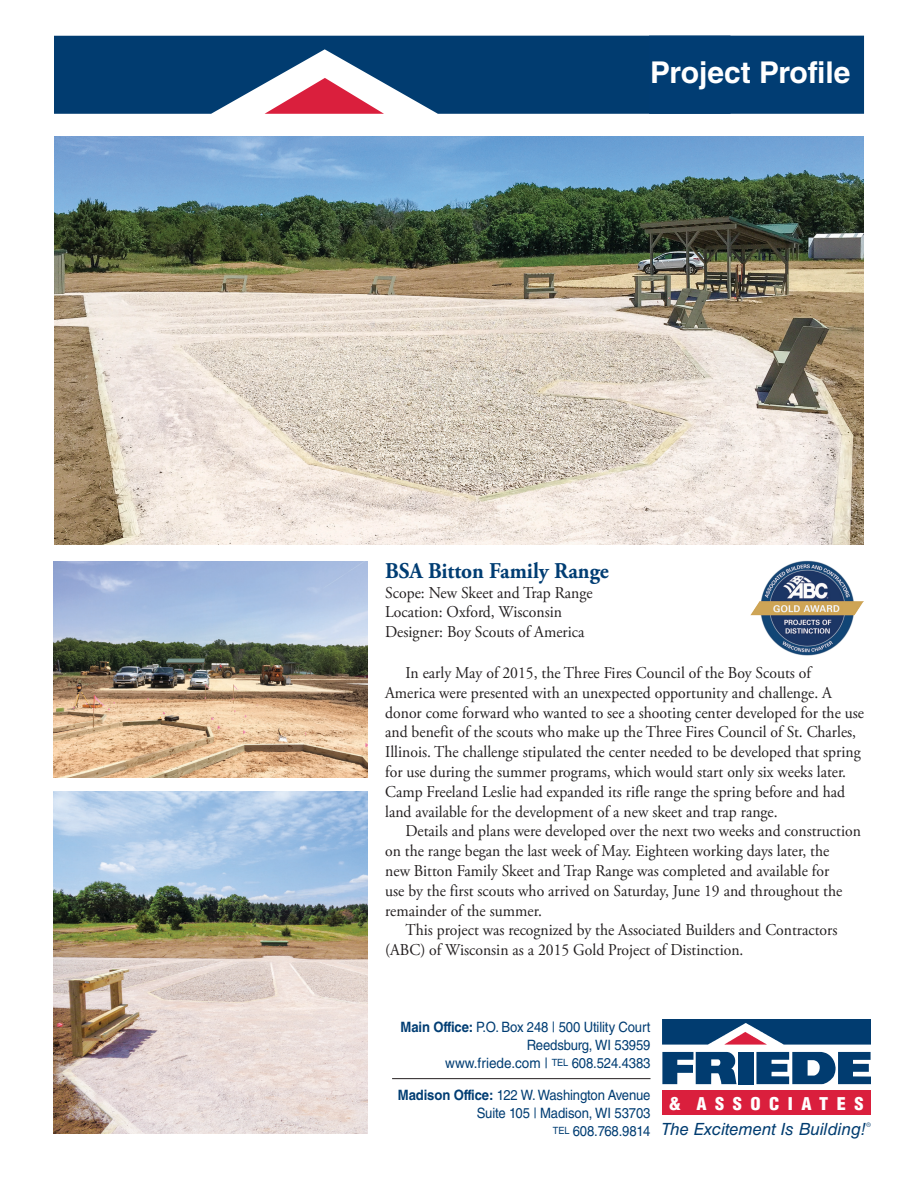
<style>
.page{position:relative;width:918px;height:1188px;background:#fff}
.page>*{position:absolute;margin:0;border:0;box-sizing:border-box;transform-origin:0 0}
.t1{font:700 30px "Helvetica LT Std";color:#fff}
.Heading{font:700 22.5px "Adobe Garamond Pro";color:#013d73;scale:.95 1}
.t2{font:900 condensed 17.1px "Helvetica LT Std";letter-spacing:.46em;color:#fff;scale:1.07 1}
.t3{font:italic 16.8px "Helvetica LT Std";color:#013c70}
.Text{font:16.5px/19.8px "Adobe Garamond Pro";color:#231f20;scale:.95 1}
.Headline{font:14.25px/18px "Helvetica LT Std";letter-spacing:-.01em;color:#013d73;text-align:right;scale:.92 1}
.Headline-2{font:14.25px "Helvetica LT Std";letter-spacing:-.01em;color:#013d73;scale:.95 1}
.s1{font-weight:700}
.s2{font-size:10.05px}
</style>
<div class="page">
<svg style="left:54px;top:36px;width:595px;height:78px;background:#28517e"></svg>
<div style="left:649px;top:36px;width:215px;height:78px;background:#013d73;border:2px solid #013d73"></div>
<img style="left:54px;top:136px;width:810px;height:408px">
<img style="left:54px;top:561px;width:314px;height:216px">
<img style="left:53px;top:792px;width:314px;height:342px">
<img style="left:750px;top:560px;width:114px;height:96px">
<div style="left:662px;top:1091px;width:209px;height:24px;background:#da1f3d"></div>
<svg style="left:662px;top:1020px;width:209px;height:25px;background:#2b527e"></svg>
<svg style="left:662px;top:1052px;width:75px;height:32px"></svg>
<div style="left:738px;top:1052px;width:15px;height:32px;background:#013c70"></div>
<svg style="left:756px;top:1052px;width:115px;height:32px"></svg>
<hr style="left:392px;top:1078px;width:259px;height:1px;background:#231f20">
<p class="t1" style="left:650px;top:55px;width:202px">Project Profile</p>
<p class="Heading" style="left:385px;top:558px;width:237px">BSA Bitton Family Range</p>
<p class="Text" style="left:385px;top:583px;width:220px">Scope: New Skeet and Trap Range</p>
<p class="Text" style="left:385px;top:603px;width:188px">Location: Oxford, Wisconsin</p>
<p class="Text" style="left:385px;top:623px;width:211px">Designer: Boy Scouts of America</p>
<p class="Text" style="left:385px;top:663px;width:506px;text-indent:20px">In early May of 2015, the Three Fires Council of the Boy Scouts of America were presented with an unexpected opportunity and challenge. A donor come forward who wanted to see a shooting center developed for the use and benefit of the scouts who make up the Three Fires Council of St. Charles, Illinois. The challenge stipulated the center needed to be developed that spring for use during the summer programs, which would start only six weeks later.<br>Camp Freeland Leslie had expanded its rifle range the spring before and had land available for the development of a new skeet and trap range.</p>
<p class="Text" style="left:385px;top:822px;width:502px;text-indent:20px">Details and plans were developed over the next two weeks and construction on the range began the last week of May. Eighteen working days later, the<br>new Bitton Family Skeet and Trap Range was completed and available for<br>use by the first scouts who arrived on Saturday, June 19 and throughout the remainder of the summer.</p>
<p class="Text" style="left:385px;top:921px;width:478px;text-indent:20px">This project was recognized by the Associated Builders and Contractors (ABC) of Wisconsin as a 2015 Gold Project of Distinction.</p>
<p class="Headline" style="left:401px;top:1018px;width:273px"><span class="s1">Main Office:</span> P.O. Box 248 | 500 Utility Court</p>
<p class="Headline" style="left:527px;top:1036px;width:136px">Reedsburg, WI 53959</p>
<p class="Headline-2" style="left:445px;top:1054px;width:218px">www.friede.com | <span class="s2">tel</span> 608.524.4383</p>
<p class="Headline" style="left:398px;top:1086px;width:276px"><span class="s1">Madison Office:</span> 122 W. Washington Avenue<br>Suite 105 | Madison, WI 53703</p>
<p class="Headline" style="left:553px;top:1122px;width:108px"><span class="s2">tel</span> 608.768.9814</p>
<p class="t2" style="left:669px;top:1093px;width:183px">&amp; ASSOCIATES</p>
<p class="t3" style="left:661px;top:1119px;width:212px">The Excitement Is Building! <sup>®</sup></p>
</div>
